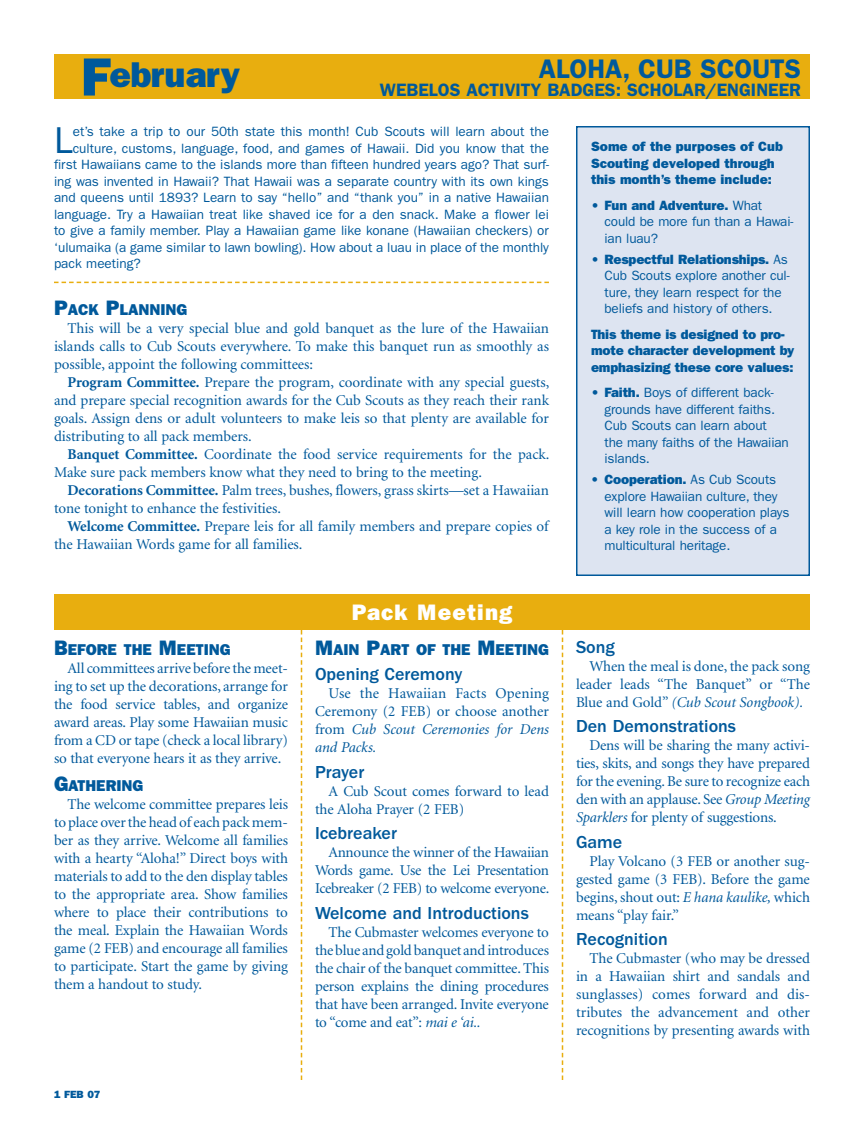
<style>
.page{position:relative;width:864px;height:1134px;background:#fff}
.page>*{position:absolute;margin:0;border:0;box-sizing:border-box;transform-origin:0 0}
.t1{font:37.5px "Franklin Gothic";color:#00599b}
.t2{font:800 36px "Franklin Gothic";letter-spacing:-.015em;color:#00599b}
.t3{font:600 27px "Franklin Gothic";color:#00599b}
.t4{font:800 22.5px "Franklin Gothic";letter-spacing:.05em;color:#fff}
.t5{font:500 18px "Franklin Gothic";color:#00599b}
.t6{font:600 18px "Franklin Gothic";color:#00599b}
.t7{font:800 15.75px "Franklin Gothic";color:#00599b}
.t8{font:15px/18px "Minion";letter-spacing:-.005em;color:#00599b;text-align:justify}
.t9{font:13.5px/16.5px "Franklin Gothic";color:#00599b}
.t10{font:800 13.5px/16.5px "Franklin Gothic";letter-spacing:-.01em;color:#00599b}
.t11{font:800 10.5px "Franklin Gothic";color:#00599b;scale:1.05 1}
.s1{font-size:54px}
.s2{font-size:21px}
.s3{font-weight:700}
.s4{font-style:italic}
.s5{font-weight:800}
</style>
<div class="page">
<div style="left:54px;top:54px;width:756px;height:45px;background:#e8ae0f"></div>
<svg style="left:54px;top:282px;width:495px;height:1px"></svg>
<div style="left:577px;top:127px;width:232px;height:448px;background:#dde4f1"></div>
<div style="left:576px;top:126px;width:234px;height:450px;border:2px solid #00599b"></div>
<div style="left:54px;top:594px;width:756px;height:36px;background:#e8ae0f"></div>
<svg style="left:301px;top:630px;width:1px;height:450px"></svg>
<svg style="left:562px;top:630px;width:1px;height:450px"></svg>
<h2 class="t2" style="left:81px;top:53px;width:161px"><span class="s1">F</span>ebruary</h2>
<h3 class="t3" style="left:539px;top:52px;width:264px">ALOHA, CUB SCOUTS</h3>
<p class="t6" style="left:380px;top:79px;width:423px">WEBELOS ACTIVITY BADGES: SCHOLAR/ENGINEER</p>
<h1 class="t1" style="left:54px;top:118px;width:20px">L</h1>
<p class="t9" style="left:73px;top:123px;width:478px">et’s take a trip to our 50th state this month! Cub Scouts will learn about the</p>
<p class="t9" style="left:73px;top:140px;width:478px">culture, customs, language, food, and games of Hawaii. Did you know that the</p>
<p class="t9" style="left:54px;top:156px;width:497px">first Hawaiians came to the islands more than fifteen hundred years ago? That surf-</p>
<p class="t9" style="left:54px;top:173px;width:497px">ing was invented in Hawaii? That Hawaii was a separate country with its own kings</p>
<p class="t9" style="left:54px;top:189px;width:497px">and queens until 1893? Learn to say “hello” and “thank you” in a native Hawaiian</p>
<p class="t9" style="left:54px;top:206px;width:496px">language. Try a Hawaiian treat like shaved ice for a den snack. Make a flower lei</p>
<p class="t9" style="left:54px;top:222px;width:496px">to give a family member. Play a Hawaiian game like konane (Hawaiian checkers) or</p>
<p class="t9" style="left:54px;top:239px;width:496px">‘ulumaika (a game similar to lawn bowling). How about a luau in place of the monthly</p>
<p class="t9" style="left:54px;top:255px;width:88px">pack meeting?</p>
<p class="t7" style="left:54px;top:300px;width:135px"><span class="s2">P</span>ack <span class="s2">P</span>lanning</p>
<p class="t8" style="left:54px;top:319px;width:497px;text-indent:14px">This will be a very special blue and gold banquet as the lure of the Hawaiian islands calls to Cub Scouts everywhere. To make this banquet run as smoothly as possible, appoint the following committees:</p>
<p class="t8" style="left:54px;top:373px;width:497px;text-indent:14px"><span class="s3">Program Committee.</span> Prepare the program, coordinate with any special guests, and prepare special recognition awards for the Cub Scouts as they reach their rank goals. Assign dens or adult volunteers to make leis so that plenty are available for distributing to all pack members.</p>
<p class="t8" style="left:54px;top:445px;width:497px;text-indent:14px"><span class="s3">Banquet Committee.</span> Coordinate the food service requirements for the pack.<br>Make sure pack members know what they need to bring to the meeting.</p>
<p class="t8" style="left:54px;top:481px;width:496px;text-indent:14px"><span class="s3">Decorations Committee.</span> Palm trees, bushes, flowers, grass skirts—set a Hawaiian tone tonight to enhance the festivities.</p>
<p class="t8" style="left:54px;top:517px;width:496px;text-indent:14px"><span class="s3">Welcome Committee.</span> Prepare leis for all family members and prepare copies of the Hawaiian Words game for all families.</p>
<p class="t7" style="left:54px;top:640px;width:178px"><span class="s2">B</span>efore the <span class="s2">M</span>eeting</p>
<p class="t8" style="left:54px;top:660px;width:236px;text-indent:14px">All committees arrive before the meet&shy;ing to set up the decorations, arrange for the food service tables, and organize award areas. Play some Hawaiian music from a CD or tape (check a local library) so that everyone hears it as they arrive.</p>
<p class="t7" style="left:54px;top:777px;width:91px"><span class="s2">G</span>athering</p>
<p class="t8" style="left:54px;top:796px;width:236px;text-indent:14px">The welcome committee prepares leis to place over the head of each pack mem&shy;ber as they arrive. Welcome all families with a hearty “Aloha!” Direct boys with materials to add to the den display tables to the appropriate area. Show families where to place their contributions to the meal. Explain the Hawaiian Words game (2 FEB) and encourage all families to participate. Start the game by giving them a handout to study.</p>
<p class="t11" style="left:54px;top:1088px;width:46px">1 FEB 07</p>
<h3 class="t4" style="left:352px;top:599px;width:162px">Pack Meeting</h3>
<p class="t7" style="left:315px;top:640px;width:236px"><span class="s2">M</span>ain <span class="s2">P</span>art of the <span class="s2">M</span>eeting</p>
<p class="t5" style="left:315px;top:664px;width:149px">Opening Ceremony</p>
<p class="t8" style="left:315px;top:685px;width:236px;text-indent:14px">Use the Hawaiian Facts Opening Ceremony (2 FEB) or choose another from <span class="s4">Cub Scout Ceremonies for Dens and Packs.</span></p>
<p class="t5" style="left:315px;top:762px;width:51px">Prayer</p>
<p class="t8" style="left:315px;top:783px;width:235px;text-indent:14px">A Cub Scout comes forward to lead the Aloha Prayer (2 FEB)</p>
<p class="t5" style="left:315px;top:823px;width:84px">Icebreaker</p>
<p class="t8" style="left:315px;top:844px;width:236px;text-indent:14px">Announce the winner of the Hawaiian Words game. Use the Lei Presentation Icebreaker (2 FEB) to welcome everyone.</p>
<p class="t5" style="left:315px;top:903px;width:215px">Welcome and Introductions</p>
<p class="t8" style="left:315px;top:924px;width:236px;text-indent:14px">The Cubmaster welcomes everyone to the blue and gold banquet and introduces the chair of the banquet committee. This person explains the dining procedures that have been arranged. Invite everyone to “come and eat”: <span class="s4">mai e ‘ai..</span></p>
<p class="t10" style="left:591px;top:138px;width:194px">Some of the purposes of Cub<br>Scouting developed through this month’s theme include:</p>
<p class="t9" style="left:604px;top:197px;width:190px;text-indent:-14px"><span class="s5">• Fun and Adventure.</span> What could be more fun than a Hawai&shy;ian luau?</p>
<p class="t9" style="left:604px;top:251px;width:187px;text-indent:-14px"><span class="s5">• Respectful Relationships.</span> As<br>Cub Scouts explore another cul&shy;ture, they learn respect for the beliefs and history of others.</p>
<p class="t10" style="left:591px;top:326px;width:205px">This theme is designed to pro&shy;mote character development by emphasizing these core values:</p>
<p class="t9" style="left:604px;top:384px;width:186px;text-indent:-13px"><span class="s5">• Faith.</span> Boys of different back&shy;grounds have different faiths.<br>Cub Scouts can learn about<br>the many faiths of the Hawaiian islands.</p>
<p class="t9" style="left:604px;top:471px;width:186px;text-indent:-14px"><span class="s5">• Cooperation.</span> As Cub Scouts explore Hawaiian culture, they will learn how cooperation plays a key role in the success of a multicultural heritage.</p>
<p class="t5" style="left:576px;top:636px;width:40px">Song</p>
<p class="t8" style="left:576px;top:657px;width:236px;text-indent:14px">When the meal is done, the pack song leader leads “The Banquet” or “The Blue and Gold” <span class="s4">(Cub Scout Songbook).</span></p>
<p class="t5" style="left:576px;top:716px;width:162px">Den Demonstrations</p>
<p class="t8" style="left:576px;top:737px;width:236px;text-indent:14px">Dens will be sharing the many activi&shy;ties, skits, and songs they have prepared for the evening. Be sure to recognize each den with an applause. See <span class="s4">Group Meeting Sparklers</span> for plenty of suggestions.</p>
<p class="t5" style="left:576px;top:831px;width:48px">Game</p>
<p class="t8" style="left:576px;top:852px;width:236px;text-indent:14px">Play Volcano (3 FEB or another sug&shy;gested game (3 FEB). Before the game begins, shout out: <span class="s4">E hana kaulike,</span> which means “play fair.”</p>
<p class="t5" style="left:576px;top:929px;width:93px">Recognition</p>
<p class="t8" style="left:576px;top:950px;width:236px;text-indent:14px">The Cubmaster (who may be dressed in a Hawaiian shirt and sandals and sunglasses) comes forward and dis&shy;tributes the advancement and other recognitions by presenting awards with</p>
</div>
